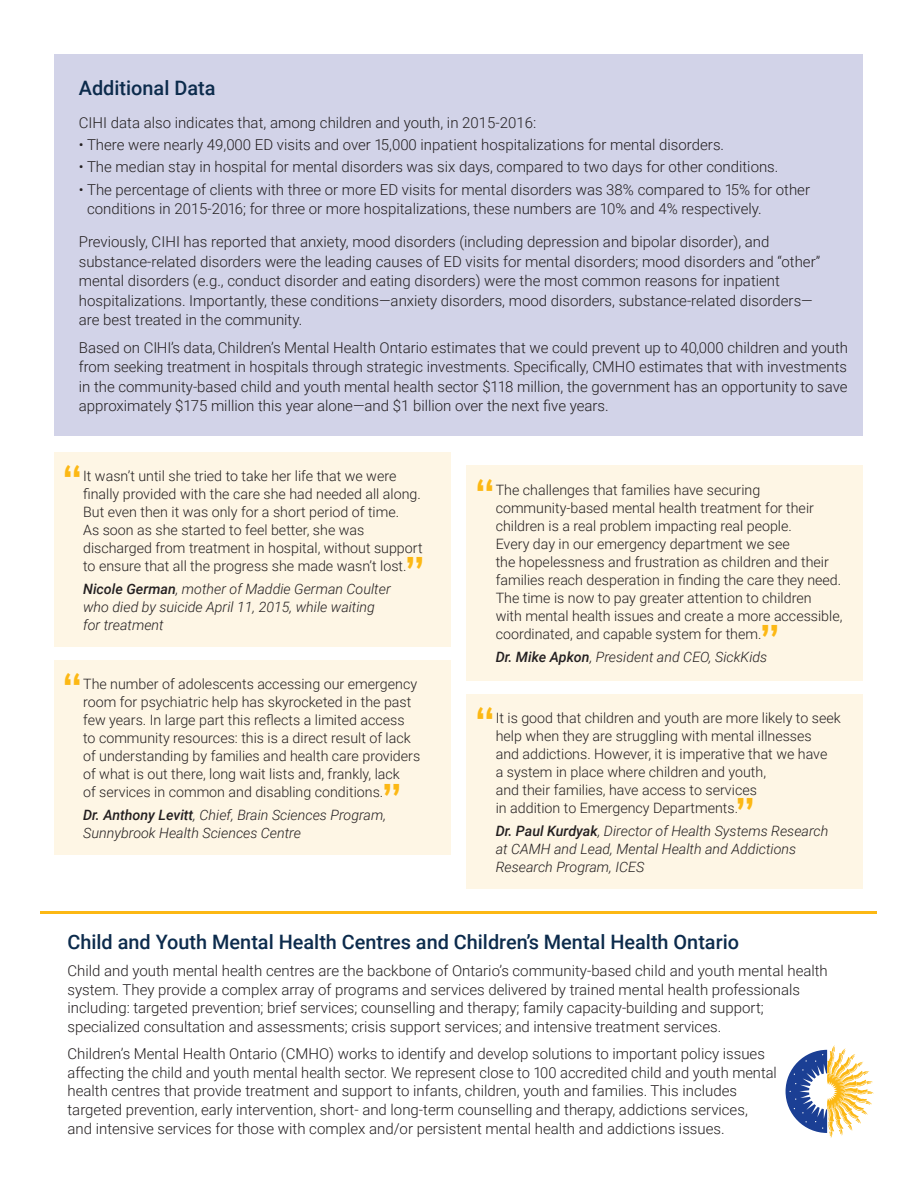
<style>
.page{position:relative;width:918px;height:1188px;background:#fff}
.page>*{position:absolute;margin:0;border:0;box-sizing:border-box;transform-origin:0 0}
.t1{font:700 45px "Century Gothic";color:#fcb814}
.t2{font:500 19.8px "Roboto";color:#0c2b4c}
.t3{font:300 15px/19.5px "Roboto";color:#231f20}
.t4{font:300 14.25px/18px "Roboto";color:#231f20}
.t5{font:italic 300 14.25px/18px "Roboto";color:#231f20}
.s1{font-weight:500}
</style>
<div class="page">
<div style="left:54px;top:54px;width:808px;height:381px;background:#d2d3e8"></div>
<div style="left:54px;top:453px;width:396px;height:194px;background:#fef6e5"></div>
<div style="left:467px;top:465px;width:396px;height:216px;background:#fef6e5"></div>
<div style="left:54px;top:660px;width:396px;height:195px;background:#fef6e5"></div>
<div style="left:467px;top:694px;width:396px;height:195px;background:#fef6e5"></div>
<svg style="left:786px;top:1045px;width:88px;height:93px"></svg>
<hr style="left:40px;top:912px;width:838px;height:2px;background:#fcb814">
<p class="t2" style="left:79px;top:74px;width:138px">Additional Data</p>
<p class="t3" style="left:79px;top:112px;width:459px">CIHI data also indicates that, among children and youth, in 2015-2016:</p>
<p class="t3" style="left:79px;top:135px;width:647px">• There were nearly 49,000 ED visits and over 15,000 inpatient hospitalizations for mental disorders.</p>
<p class="t3" style="left:79px;top:157px;width:701px">• The median stay in hospital for mental disorders was six days, compared to two days for other conditions.</p>
<p class="t3" style="left:87px;top:179px;width:725px;text-indent:-8px">• The percentage of clients with three or more ED visits for mental disorders was 38% compared to 15% for other conditions in 2015-2016; for three or more hospitalizations, these numbers are 10% and 4% respectively.</p>
<p class="t3" style="left:79px;top:232px;width:743px">Previously, CIHI has reported that anxiety, mood disorders (including depression and bipolar disorder), and substance-related disorders were the leading causes of ED visits for mental disorders; mood disorders and “other” mental disorders (e.g., conduct disorder and eating disorders) were the most common reasons for inpatient hospitalizations. Importantly, these conditions—anxiety disorders, mood disorders, substance-related disorders— are best treated in the community.</p>
<p class="t3" style="left:79px;top:337px;width:771px;text-align:justify">Based on CIHI’s data, Children’s Mental Health Ontario estimates that we could prevent up to 40,000 children and youth from seeking treatment in hospitals through strategic investments. Specifically, CMHO estimates that with investments in the community-based child and youth mental health sector $118 million, the government has an opportunity to save approximately $175 million this year alone—and $1 billion over the next five years.</p>
<p class="t1" style="left:62px;top:448px;width:23px">“</p>
<p class="t4" style="left:83px;top:466px;width:341px">It wasn’t until she tried to take her life that we were finally provided with the care she had needed all along.<br>But even then it was only for a short period of time.<br>As soon as she started to feel better, she was discharged from treatment in hospital, without support to ensure that all the progress she made wasn’t lost.</p>
<p class="t5" style="left:83px;top:580px;width:309px"><span class="s1">Nicole German</span>, mother of Maddie German Coulter who died by suicide April 11, 2015, while waiting for treatment</p>
<p class="t1" style="left:404px;top:540px;width:23px">”</p>
<p class="t1" style="left:62px;top:656px;width:23px">“</p>
<p class="t4" style="left:83px;top:674px;width:339px">The number of adolescents accessing our emergency room for psychiatric help has skyrocketed in the past few years. In large part this reflects a limited access to community resources: this is a direct result of lack of understanding by families and health care providers of what is out there, long wait lists and, frankly, lack<br>of services in common and disabling conditions.</p>
<p class="t5" style="left:83px;top:806px;width:304px"><span class="s1">Dr. Anthony Levitt</span>, Chief, Brain Sciences Program,<br>Sunnybrook Health Sciences Centre</p>
<p class="t1" style="left:381px;top:766px;width:23px">”</p>
<p class="t1" style="left:474px;top:461px;width:23px">“</p>
<p class="t4" style="left:496px;top:480px;width:348px">The challenges that families have securing community-based mental health treatment for their children is a real problem impacting real people.<br>Every day in our emergency department we see<br>the hopelessness and frustration as children and their families reach desperation in finding the care they need.<br>The time is now to pay greater attention to children<br>with mental health issues and create a more accessible, coordinated, and capable system for them.</p>
<p class="t5" style="left:496px;top:647px;width:273px"><span class="s1">Dr. Mike Apkon</span>, President and CEO, SickKids</p>
<p class="t1" style="left:759px;top:608px;width:23px">”</p>
<p class="t1" style="left:474px;top:690px;width:23px">“</p>
<p class="t4" style="left:496px;top:708px;width:347px">It is good that children and youth are more likely to seek help when they are struggling with mental illnesses<br>and addictions. However, it is imperative that we have<br>a system in place where children and youth,<br>and their families, have access to services<br>in addition to Emergency Departments.</p>
<p class="t5" style="left:496px;top:822px;width:334px"><span class="s1">Dr. Paul Kurdyak</span>, Director of Health Systems Research at CAMH and Lead, Mental Health and Addictions<br>Research Program, ICES</p>
<p class="t1" style="left:734px;top:781px;width:23px">”</p>
<p class="t2" style="left:68px;top:928px;width:673px">Child and Youth Mental Health Centres and Children’s Mental Health Ontario</p>
<p class="t3" style="left:68px;top:961px;width:762px;line-height:18.8px">Child and youth mental health centres are the backbone of Ontario’s community-based child and youth mental health system. They provide a complex array of programs and services delivered by trained mental health professionals including: targeted prevention; brief services; counselling and therapy; family capacity-building and support; specialized consultation and assessments; crisis support services; and intensive treatment services.</p>
<p class="t3" style="left:68px;top:1044px;width:711px;line-height:18.8px">Children’s Mental Health Ontario (CMHO) works to identify and develop solutions to important policy issues affecting the child and youth mental health sector. We represent close to 100 accredited child and youth mental health centres that provide treatment and support to infants, children, youth and families. This includes targeted prevention, early intervention, short- and long-term counselling and therapy, addictions services,<br>and intensive services for those with complex and/or persistent mental health and addictions issues.</p>
</div>
